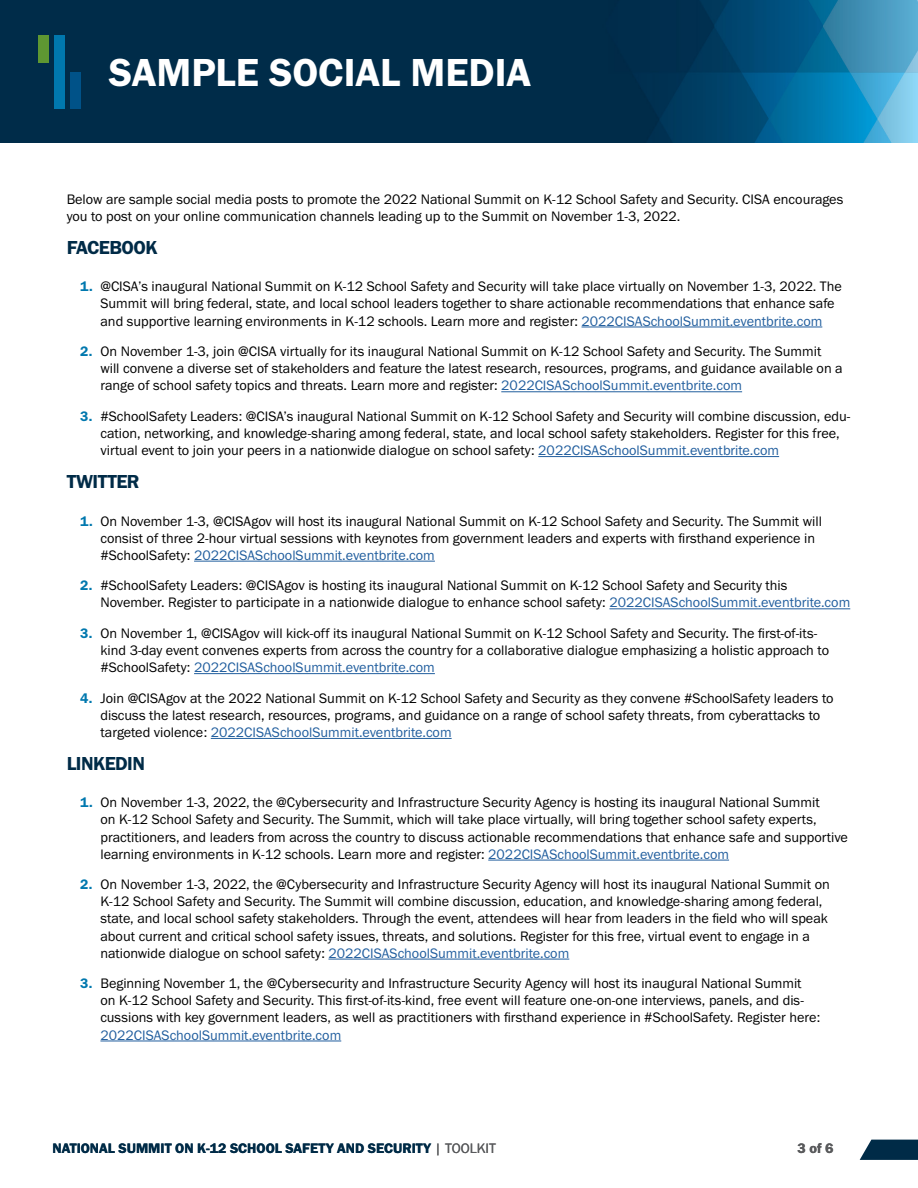
<style>
.page{position:relative;width:918px;height:1188px;background:#fff}
.page>*{position:absolute;margin:0;border:0;box-sizing:border-box;transform-origin:0 0}
.Header_-_Section_Tit{font:40.5px "Franklin Gothic URW Dem";color:#fff}
.t1{font:19.5px "Franklin Gothic URW Dem";letter-spacing:-.03em;color:#002b47}
.Body{font:14.25px/17.1px "Franklin Gothic URW Boo";color:#000}
.t2{font:14.25px "Franklin Gothic URW Dem";color:#002b47}
.t3{font:14.25px "Franklin Gothic URW Dem";color:#5a5b5d}
.s1{font-family:"Franklin Gothic URW Dem";color:#0078ae}
.s2{color:#215e9e}
.s3{font-family:"Franklin Gothic URW Boo";color:#5a5b5d}
</style>
<div class="page">
<svg style="left:860px;top:1140px;width:58px;height:20px"></svg>
<img style="left:0;top:0;width:918px;height:143px">
<div style="left:54px;top:36px;width:11px;height:73px;background:#0078ae"></div>
<div style="left:70px;top:72px;width:11px;height:37px;background:#005288"></div>
<div style="left:38px;top:36px;width:11px;height:27px;background:#5e9732"></div>
<hr style="left:582px;top:327px;width:240px;height:1px;background:#215e9e">
<hr style="left:501px;top:391px;width:241px;height:1px;background:#215e9e">
<hr style="left:538px;top:456px;width:241px;height:1px;background:#215e9e">
<hr style="left:194px;top:561px;width:241px;height:1px;background:#215e9e">
<hr style="left:609px;top:608px;width:241px;height:1px;background:#215e9e">
<hr style="left:194px;top:673px;width:241px;height:1px;background:#215e9e">
<hr style="left:211px;top:738px;width:241px;height:1px;background:#215e9e">
<hr style="left:488px;top:860px;width:241px;height:1px;background:#215e9e">
<hr style="left:328px;top:959px;width:241px;height:1px;background:#215e9e">
<hr style="left:100px;top:1041px;width:241px;height:1px;background:#215e9e">
<p class="Header_-_Section_Tit" style="left:109px;top:47px;width:424px">SAMPLE SOCIAL MEDIA</p>
<p class="Body" style="left:67px;top:190px;width:778px">Below are sample social media posts to promote the 2022 National Summit on K-12 School Safety and Security. CISA encourages you to post on your online communication channels leading up to the Summit on November 1-3, 2022.</p>
<h4 class="t1" style="left:67px;top:235px;width:92px">FACEBOOK</h4>
<p class="Body" style="left:100px;top:278px;width:743px;text-indent:-20px"><span class="s1">1.</span> @CISA’s inaugural National Summit on K-12 School Safety and Security will take place virtually on November 1-3, 2022. The<br>Summit will bring federal, state, and local school leaders together to share actionable recommendations that enhance safe and supportive learning environments in K-12 schools. Learn more and register: <span class="s2">2022CISASchoolSummit.eventbrite.com</span></p>
<p class="Body" style="left:100px;top:343px;width:744px;text-indent:-20px"><span class="s1">2.</span> On November 1-3, join @CISA virtually for its inaugural National Summit on K-12 School Safety and Security. The Summit will convene a diverse set of stakeholders and feature the latest research, resources, programs, and guidance available on a range of school safety topics and threats. Learn more and register: <span class="s2">2022CISASchoolSummit.eventbrite.com</span></p>
<p class="Body" style="left:100px;top:407px;width:751px;text-indent:-20px"><span class="s1">3.</span> #SchoolSafety Leaders: @CISA’s inaugural National Summit on K-12 School Safety and Security will combine discussion, edu&shy;cation, networking, and knowledge-sharing among federal, state, and local school safety stakeholders. Register for this free, virtual event to join your peers in a nationwide dialogue on school safety: <span class="s2">2022CISASchoolSummit.eventbrite.com</span></p>
<h4 class="t1" style="left:67px;top:470px;width:75px">TWITTER</h4>
<p class="Body" style="left:100px;top:512px;width:723px;text-indent:-20px"><span class="s1">1.</span> On November 1-3, @CISAgov will host its inaugural National Summit on K-12 School Safety and Security. The Summit will consist of three 2-hour virtual sessions with keynotes from government leaders and experts with firsthand experience in #SchoolSafety: <span class="s2">2022CISASchoolSummit.eventbrite.com</span></p>
<p class="Body" style="left:100px;top:577px;width:751px;text-indent:-20px"><span class="s1">2.</span> #SchoolSafety Leaders: @CISAgov is hosting its inaugural National Summit on K-12 School Safety and Security this<br>November. Register to participate in a nationwide dialogue to enhance school safety: <span class="s2">2022CISASchoolSummit.eventbrite.com</span></p>
<p class="Body" style="left:100px;top:624px;width:730px;text-indent:-20px"><span class="s1">3.</span> On November 1, @CISAgov will kick-off its inaugural National Summit on K-12 School Safety and Security. The first-of-its&shy;kind 3-day event convenes experts from across the country for a collaborative dialogue emphasizing a holistic approach to #SchoolSafety: <span class="s2">2022CISASchoolSummit.eventbrite.com</span></p>
<p class="Body" style="left:100px;top:689px;width:735px;text-indent:-20px"><span class="s1">4.</span> Join @CISAgov at the 2022 National Summit on K-12 School Safety and Security as they convene #SchoolSafety leaders to discuss the latest research, resources, programs, and guidance on a range of school safety threats, from cyberattacks to targeted violence: <span class="s2">2022CISASchoolSummit.eventbrite.com</span></p>
<h4 class="t1" style="left:67px;top:751px;width:80px">LINKEDIN</h4>
<p class="Body" style="left:100px;top:794px;width:749px;text-indent:-20px"><span class="s1">1.</span> On November 1-3, 2022, the @Cybersecurity and Infrastructure Security Agency is hosting its inaugural National Summit<br>on K-12 School Safety and Security. The Summit, which will take place virtually, will bring together school safety experts, practitioners, and leaders from across the country to discuss actionable recommendations that enhance safe and supportive learning environments in K-12 schools. Learn more and register: <span class="s2">2022CISASchoolSummit.eventbrite.com</span></p>
<p class="Body" style="left:100px;top:876px;width:731px;text-indent:-20px"><span class="s1">2.</span> On November 1-3, 2022, the @Cybersecurity and Infrastructure Security Agency will host its inaugural National Summit on K-12 School Safety and Security. The Summit will combine discussion, education, and knowledge-sharing among federal, state, and local school safety stakeholders. Through the event, attendees will hear from leaders in the field who will speak about current and critical school safety issues, threats, and solutions. Register for this free, virtual event to engage in a nationwide dialogue on school safety: <span class="s2">2022CISASchoolSummit.eventbrite.com</span></p>
<p class="Body" style="left:100px;top:975px;width:721px;text-indent:-20px"><span class="s1">3.</span> Beginning November 1, the @Cybersecurity and Infrastructure Security Agency will host its inaugural National Summit on K-12 School Safety and Security. This first-of-its-kind, free event will feature one-on-one interviews, panels, and dis&shy;cussions with key government leaders, as well as practitioners with firsthand experience in #SchoolSafety. Register here:<br><span class="s2">2022CISASchoolSummit.eventbrite.com</span></p>
<p class="t2" style="left:52px;top:1139px;width:445px">NATIONAL SUMMIT ON K-12 SCHOOL SAFETY AND SECURITY <span class="s3">| TOOLKIT</span></p>
<p class="t3" style="left:798px;top:1140px;width:38px">3 of 6</p>
</div>
